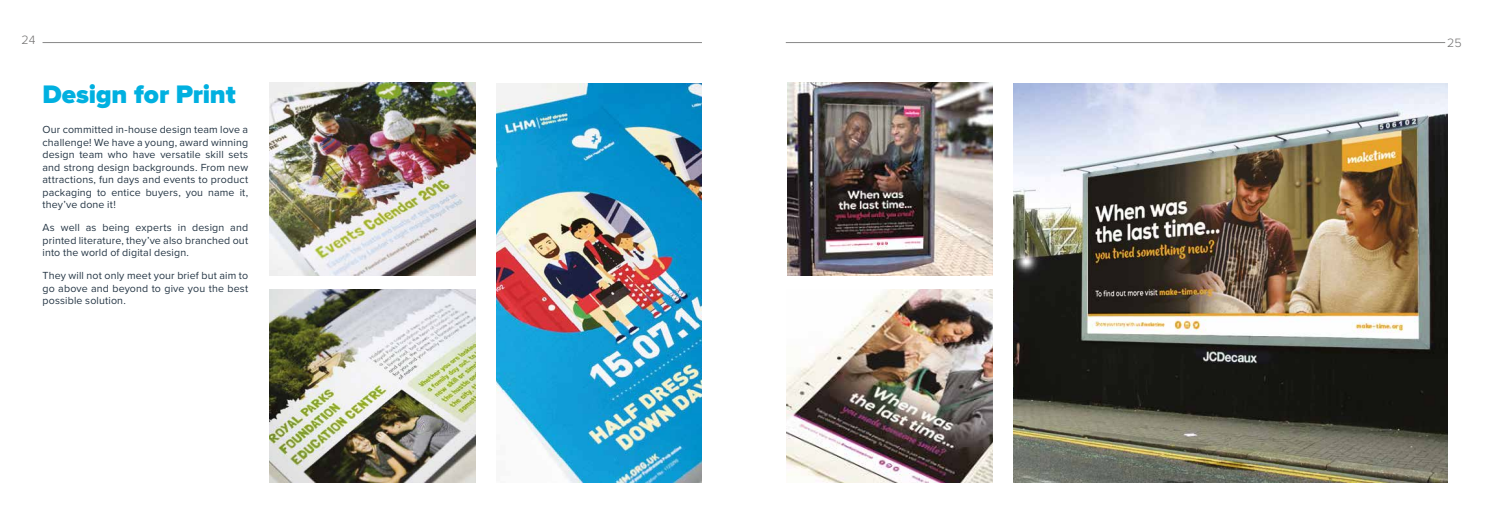
<style>
.page{position:relative;width:1489px;height:525px;background:#fff}
.page>*{position:absolute;margin:0;border:0;box-sizing:border-box;transform-origin:0 0}
.t1{font:900 26.25px "Proxima Nova";letter-spacing:-.005em;color:#00b0e0}
.t2{font:300 12.5px "Proxima Nova";color:#706f6f}
.t3{font:10.62px/12.5px "Proxima Nova";letter-spacing:.015em;color:#253645;text-align:justify}
</style>
<div class="page">
<hr style="left:43px;top:42px;width:659px;height:1px;background:#878787">
<hr style="left:785px;top:42px;width:659px;height:1px;background:#878787">
<img style="left:1013px;top:84px;width:433px;height:398px">
<img style="left:496px;top:84px;width:206px;height:398px">
<img style="left:269px;top:82px;width:206px;height:193px">
<img style="left:787px;top:82px;width:205px;height:193px">
<img style="left:269px;top:290px;width:206px;height:192px">
<img style="left:786px;top:290px;width:206px;height:192px">
<p class="t2" style="left:21px;top:33px;width:16px">24</p>
<p class="t2" style="left:1446px;top:36px;width:16px">25</p>
<h1 class="t1" style="left:43px;top:78px;width:195px">Design for Print</h1>
<p class="t3" style="left:43px;top:123px;width:207px">Our committed in-house design team love a challenge! We have a young, award winning design team who have versatile skill sets and strong design backgrounds. From new attractions, fun days and events to product packaging to entice buyers, you name it, they’ve done it!</p>
<p class="t3" style="left:43px;top:221px;width:207px">As well as being experts in design and printed literature, they’ve also branched out into the world of digital design.</p>
<p class="t3" style="left:43px;top:269px;width:207px">They will not only meet your brief but aim to go above and beyond to give you the best possible solution.</p>
</div>
